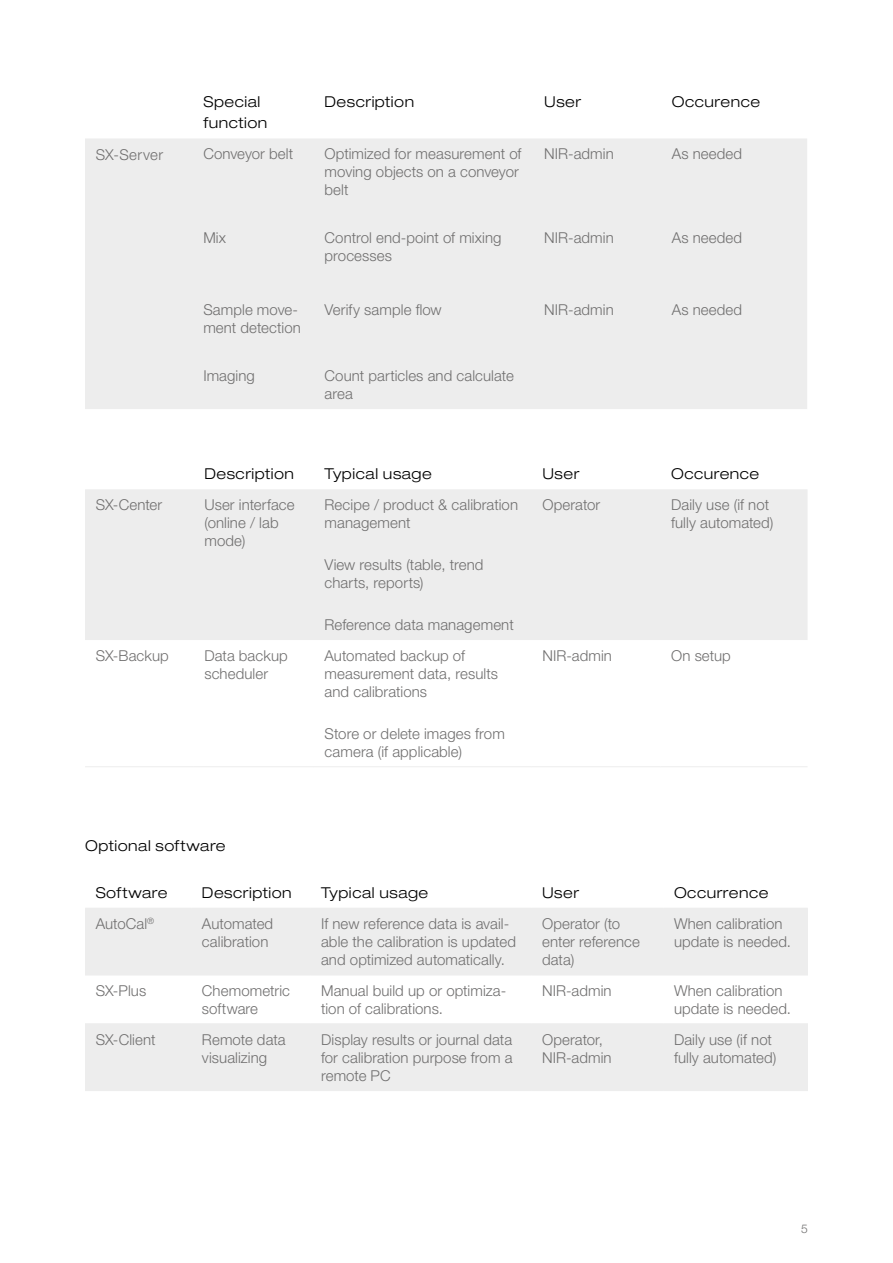
<style>
.page{position:relative;width:893px;height:1263px;background:#fff}
.page>*{position:absolute;margin:0;border:0;box-sizing:border-box;transform-origin:0 0}
.Table_content_left{font:300 15px/18px "Helvetica Neue LT Std";letter-spacing:.005em;color:#706f6f}
.Body_text_left{font:300 expanded 15px/21.3px "Helvetica Neue LT Std";letter-spacing:.035em;color:#000}
.Table_title_small_ce{font:300 expanded 15px "Helvetica Neue LT Std";letter-spacing:.035em;color:#000}
.Table_title_small_le{font:300 expanded 15px "Helvetica Neue LT Std";letter-spacing:.035em;color:#000}
.Body_text_left-2{font:300 15px "Helvetica Neue LT Std";letter-spacing:.03em;color:#706f6f}
.t1{font:300 12px "Helvetica Neue LT Std";color:#706f6f}
</style>
<div class="page">
<div style="left:85px;top:139px;width:722px;height:270px;background:#ededed"></div>
<div style="left:85px;top:489px;width:722px;height:151px;background:#ededed"></div>
<hr style="left:85px;top:766px;width:109px;height:1px;background:#ededed">
<hr style="left:194px;top:766px;width:120px;height:1px;background:#ededed">
<hr style="left:314px;top:766px;width:218px;height:1px;background:#ededed">
<hr style="left:532px;top:766px;width:128px;height:1px;background:#ededed">
<hr style="left:660px;top:766px;width:147px;height:1px;background:#ededed">
<svg style="left:85px;top:909px;width:723px;height:181px;fill:#ededed"></svg>
<hr style="left:85px;top:975px;width:106px;height:1px;background:#ededed">
<hr style="left:191px;top:1023px;width:119px;height:1px;background:#ededed">
<hr style="left:310px;top:1023px;width:221px;height:1px;background:#ededed">
<hr style="left:531px;top:1023px;width:132px;height:1px;background:#ededed">
<hr style="left:663px;top:1023px;width:145px;height:1px;background:#ededed">
<hr style="left:191px;top:1090px;width:119px;height:1px;background:#ededed">
<hr style="left:310px;top:1090px;width:221px;height:1px;background:#ededed">
<hr style="left:531px;top:1090px;width:132px;height:1px;background:#ededed">
<hr style="left:663px;top:1090px;width:145px;height:1px;background:#ededed">
<hr style="left:191px;top:975px;width:119px;height:1px;background:#ededed">
<hr style="left:310px;top:975px;width:221px;height:1px;background:#ededed">
<hr style="left:531px;top:975px;width:132px;height:1px;background:#ededed">
<hr style="left:663px;top:975px;width:145px;height:1px;background:#ededed">
<hr style="left:85px;top:908px;width:106px;height:1px;background:#ededed">
<hr style="left:191px;top:908px;width:119px;height:1px;background:#ededed">
<hr style="left:310px;top:908px;width:221px;height:1px;background:#ededed">
<hr style="left:531px;top:908px;width:132px;height:1px;background:#ededed">
<hr style="left:663px;top:908px;width:145px;height:1px;background:#ededed">
<hr style="left:85px;top:1023px;width:106px;height:1px;background:#ededed">
<hr style="left:85px;top:1090px;width:106px;height:1px;background:#ededed">
<p class="Body_text_left" style="left:203px;top:91px;width:66px">Special function</p>
<p class="Body_text_left" style="left:325px;top:91px;width:91px">Description</p>
<p class="Body_text_left" style="left:544px;top:91px;width:38px">User</p>
<p class="Body_text_left" style="left:672px;top:91px;width:90px">Occurence</p>
<p class="Body_text_left-2" style="left:96px;top:146px;width:69px">SX-Server</p>
<p class="Table_content_left" style="left:203px;top:145px;width:91px">Conveyor belt</p>
<p class="Table_content_left" style="left:203px;top:228px;width:24px">Mix</p>
<p class="Table_content_left" style="left:325px;top:145px;width:198px">Optimized for measurement of moving objects on a conveyor belt</p>
<p class="Table_content_left" style="left:325px;top:228px;width:178px">Control end-point of mixing processes</p>
<p class="Table_content_left" style="left:544px;top:145px;width:71px">NIR-admin</p>
<p class="Table_content_left" style="left:544px;top:228px;width:71px">NIR-admin</p>
<p class="Table_content_left" style="left:672px;top:145px;width:72px">As needed</p>
<p class="Table_content_left" style="left:672px;top:228px;width:72px">As needed</p>
<p class="Table_content_left" style="left:203px;top:300px;width:99px">Sample move&shy;ment detection</p>
<p class="Table_content_left" style="left:203px;top:366px;width:53px">Imaging</p>
<p class="Table_content_left" style="left:325px;top:300px;width:119px">Verify sample flow</p>
<p class="Table_content_left" style="left:325px;top:366px;width:191px">Count particles and calculate area</p>
<p class="Table_content_left" style="left:544px;top:300px;width:71px">NIR-admin</p>
<p class="Table_content_left" style="left:672px;top:300px;width:72px">As needed</p>
<p class="Body_text_left" style="left:204px;top:463px;width:91px">Description</p>
<p class="Body_text_left" style="left:325px;top:463px;width:109px">Typical usage</p>
<p class="Body_text_left" style="left:542px;top:463px;width:38px">User</p>
<p class="Body_text_left" style="left:671px;top:463px;width:90px">Occurence</p>
<p class="Table_content_left" style="left:96px;top:495px;width:68px">SX-Center</p>
<p class="Table_content_left" style="left:204px;top:495px;width:92px">User interface (online / lab mode)</p>
<p class="Table_content_left" style="left:325px;top:495px;width:195px">Recipe / product &amp; calibration management</p>
<p class="Table_content_left" style="left:325px;top:555px;width:160px">View results (table, trend charts, reports)</p>
<p class="Table_content_left" style="left:325px;top:615px;width:191px">Reference data management</p>
<p class="Table_content_left" style="left:96px;top:646px;width:75px">SX-Backup</p>
<p class="Table_content_left" style="left:204px;top:646px;width:85px">Data backup scheduler</p>
<p class="Table_content_left" style="left:325px;top:646px;width:175px">Automated backup of measurement data, results and calibrations</p>
<p class="Table_content_left" style="left:325px;top:724px;width:182px">Store or delete images from camera (if applicable)</p>
<p class="Table_content_left" style="left:542px;top:495px;width:59px">Operator</p>
<p class="Table_content_left" style="left:671px;top:495px;width:104px">Daily use (if not fully automated)</p>
<p class="Table_content_left" style="left:542px;top:646px;width:71px">NIR-admin</p>
<p class="Table_content_left" style="left:671px;top:646px;width:61px">On setup</p>
<p class="Body_text_left" style="left:85px;top:835px;width:142px">Optional software</p>
<p class="Table_title_small_le" style="left:96px;top:884px;width:73px">Software</p>
<p class="Table_title_small_le" style="left:202px;top:884px;width:91px">Description</p>
<p class="Table_title_small_ce" style="left:321px;top:884px;width:109px">Typical usage</p>
<p class="Table_title_small_ce" style="left:542px;top:884px;width:38px">User</p>
<p class="Table_title_small_ce" style="left:674px;top:884px;width:96px">Occurrence</p>
<p class="Table_content_left" style="left:96px;top:914px;width:60px">AutoCal<sup>®</sup></p>
<p class="Table_content_left" style="left:202px;top:914px;width:73px">Automated calibration</p>
<p class="Table_content_left" style="left:321px;top:914px;width:196px">If new reference data is avail&shy;able the calibration is updated and optimized automatically.</p>
<p class="Table_content_left" style="left:542px;top:914px;width:99px">Operator (to enter reference data)</p>
<p class="Table_content_left" style="left:674px;top:914px;width:119px">When calibration update is needed.</p>
<p class="Table_content_left" style="left:96px;top:981px;width:52px">SX-Plus</p>
<p class="Table_content_left" style="left:202px;top:981px;width:90px">Chemometric software</p>
<p class="Table_content_left" style="left:321px;top:981px;width:187px">Manual build up or optimiza&shy;tion of calibrations.</p>
<p class="Table_content_left" style="left:542px;top:981px;width:71px">NIR-admin</p>
<p class="Table_content_left" style="left:674px;top:981px;width:119px">When calibration update is needed.</p>
<p class="Table_content_left" style="left:96px;top:1030px;width:61px">SX-Client</p>
<p class="Table_content_left" style="left:202px;top:1030px;width:85px">Remote data visualizing</p>
<p class="Table_content_left" style="left:321px;top:1030px;width:193px;text-align:justify">Display results or journal data for calibration purpose from a remote PC</p>
<p class="Table_content_left" style="left:542px;top:1030px;width:71px">Operator,<br>NIR-admin</p>
<p class="Table_content_left" style="left:674px;top:1030px;width:104px">Daily use (if not fully automated)</p>
<p class="t1" style="left:801px;top:1222px;width:8px">5</p>
</div>
